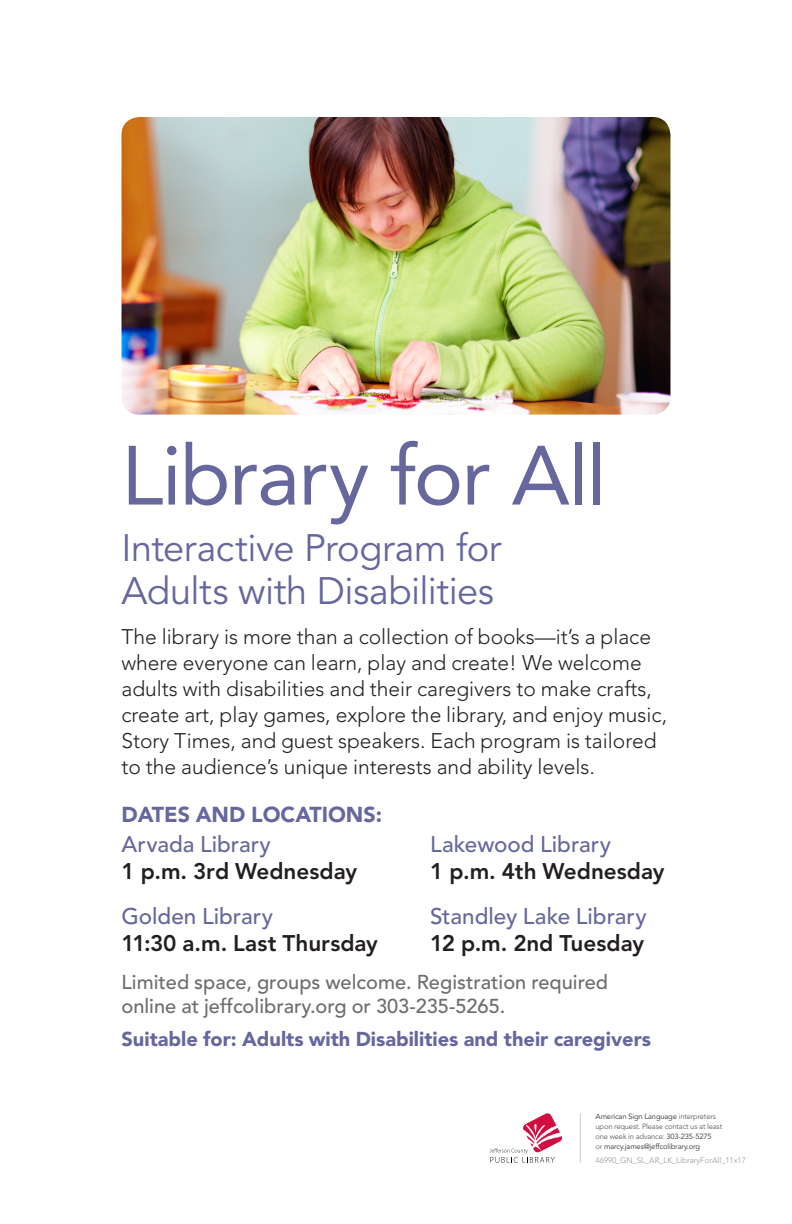
<style>
.page{position:relative;width:792px;height:1224px;background:#fff}
.page>*{position:absolute;margin:0;border:0;box-sizing:border-box;transform-origin:0 0}
.t1{font:83px "Avenir LT Std";letter-spacing:-.02em;color:#65679d}
.t2{font:38px/43px "Avenir LT Std";letter-spacing:-.01em;color:#65679d}
.t3{font:800 22.5px/27px "Avenir LT Std";color:#231f20}
.t4{font:500 22.5px "Avenir LT Std";color:#65679d}
.t5{font:900 21.5px "Avenir LT Std";color:#65679d}
.t6{font:300 21px/26px "Avenir LT Std";color:#231f20}
.t7{font:500 20px/24px "Avenir LT Std";color:#6c6d70}
.t8{font:900 20px "Avenir LT Std";color:#65679d}
.t9{font:300 8px "Avenir LT Std";color:#939598}
.t10{font:300 7.6px/10px "Avenir LT Std";letter-spacing:-.02em;color:#4b4c4d}
.s1{font-weight:500;color:#65679d}
.s2{font-weight:400}
</style>
<div class="page">
<img style="left:122px;top:117px;width:548px;height:298px">
<svg style="left:490px;top:1113px;width:72px;height:50px"></svg>
<hr style="left:580px;top:1113px;width:1px;height:50px;background:#231f20">
<p class="t1" style="left:122px;top:428px;width:486px">Library for All</p>
<p class="t2" style="left:122px;top:528px;width:381px">Interactive Program for<br>Adults with Disabilities</p>
<p class="t6" style="left:122px;top:624px;width:547px">The library is more than a collection of books—it’s a place where everyone can learn, play and create! We welcome adults with disabilities and their caregivers to make crafts, create art, play games, explore the library, and enjoy music, Story Times, and guest speakers. Each program is tailored to the audience’s unique interests and ability levels.</p>
<p class="t5" style="left:122px;top:802px;width:262px">DATES AND LOCATIONS:</p>
<p class="t3" style="left:122px;top:831px;width:237px"><span class="s1">Arvada Library<br></span>1 p.m. 3rd Wednesday</p>
<p class="t3" style="left:122px;top:903px;width:258px"><span class="s1">Golden Library<br></span>11:30 a.m. Last Thursday</p>
<p class="t4" style="left:430px;top:831px;width:182px">Lakewood Library</p>
<p class="t3" style="left:430px;top:858px;width:236px">1 p.m. 4th Wednesday</p>
<p class="t4" style="left:430px;top:903px;width:218px">Standley Lake Library</p>
<p class="t3" style="left:430px;top:930px;width:215px">12 p.m. 2nd Tuesday</p>
<p class="t7" style="left:122px;top:971px;width:488px">Limited space, groups welcome. Registration required online at jeffcolibrary.org or 303-235-5265.</p>
<p class="t8" style="left:122px;top:1027px;width:531px">Suitable for: Adults with Disabilities and their caregivers</p>
<p class="t10" style="left:596px;top:1112px;width:128px"><span class="s2">American Sign Language</span> interpreters upon request. Please contact us at least one week in advance: <span class="s2">303-235-5275<br></span>or <span class="s2">marcy.james@jeffcolibrary.org</span></p>
<p class="t9" style="left:596px;top:1156px;width:152px">46990_GN_SL_AR_LK_LibraryForAll_11x17</p>
</div>
